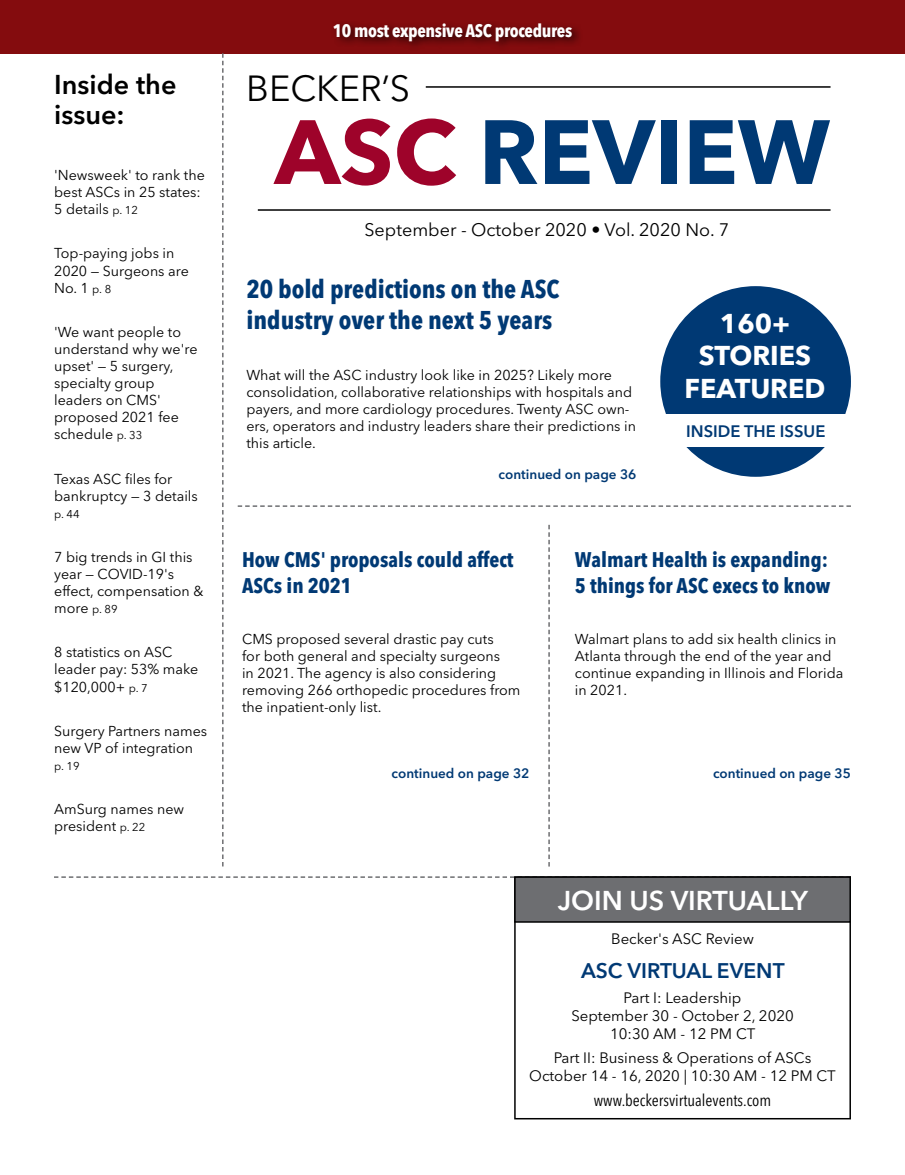
<style>
.page{position:relative;width:905px;height:1175px;background:#fff}
.page>*{position:absolute;margin:0;border:0;box-sizing:border-box;transform-origin:0 0}
.t1{font:700 90px "Avenir Next LT Pro";color:#003974}
.t2{font:36px "Avenir Next LT Pro";color:#000}
.t3{font:700 27px/32.4px "Avenir Next LT Pro";color:#fff;text-align:center}
.t4{font:600 27px/30px "Avenir Next LT Pro";color:#000}
.t5{font:600 27px "Avenir Next LT Pro";color:#fff}
.t6{font:700 condensed 25.5px/30.6px "Avenir Next LT Pro";color:#003974}
.t7{font:700 condensed 21px/25.2px "Avenir Next LT Pro";color:#003974}
.t8{font:600 21px "Avenir Next LT Pro";color:#003974}
.t9{font:18px "Avenir Next LT Pro";color:#000}
.t10{font:700 condensed 18px "Avenir Next LT Pro";letter-spacing:-.02em;color:#fff}
.t11{font:condensed 16.5px "Avenir Next LT Pro";color:#000}
.t12{font:600 16.5px "Avenir Next LT Pro";color:#003974}
.t13{font:15px/18px "Avenir Next LT Pro";color:#000;text-align:center}
.t14{font:14.25px/17.1px "Avenir Next LT Pro";color:#000}
.t15{font:600 13.5px "Avenir Next LT Pro";color:#003974}
.t16{font:11.25px "Avenir Next LT Pro";color:#000}
.s1{font-size:11.25px}
.s2{color:#9e032a}
</style>
<div class="page">
<hr style="left:258px;top:209px;width:572px;height:2px;background:#000">
<hr style="left:426px;top:86px;width:404px;height:2px;background:#000">
<div style="left:0;top:0;width:904px;height:53px;background:#840c0e"></div>
<svg style="left:222px;top:53px;width:1px;height:813px"></svg>
<svg style="left:548px;top:525px;width:2px;height:341px"></svg>
<svg style="left:54px;top:876px;width:460px;height:2px"></svg>
<svg style="left:238px;top:505px;width:612px;height:2px"></svg>
<div style="left:330px;top:19px;width:253px;height:33px;background:#000;opacity:.75"></div>
<div style="left:660px;top:286px;width:191px;height:191px;background:#003974;border-radius:50%"></div>
<div style="left:662px;top:414px;width:187px;height:33px;background:#fff"></div>
<div style="left:514px;top:876px;width:336px;height:243px;border:2px solid #000"></div>
<div style="left:515px;top:877px;width:335px;height:45px;background:#6d6e71"></div>
<div style="left:514px;top:876px;width:336px;height:46px;border:2px solid #000"></div>
<h3 class="t4" style="left:54px;top:69px;width:124px">Inside the issue:</h3>
<p class="t14" style="left:54px;top:166px;width:152px">'Newsweek' to rank the best ASCs in 25 states:<br>5 details <span class="s1">p. 12</span></p>
<p class="t14" style="left:54px;top:245px;width:136px">Top-paying jobs in<br>2020 — Surgeons are<br>No. 1 <span class="s1">p. 8</span></p>
<p class="t14" style="left:54px;top:323px;width:145px">'We want people to understand why we're upset' — 5 surgery, specialty group leaders on CMS' proposed 2021 fee schedule <span class="s1">p. 33</span></p>
<p class="t14" style="left:54px;top:470px;width:145px">Texas ASC files for bankruptcy — 3 details</p>
<p class="t16" style="left:54px;top:507px;width:27px">p. 44</p>
<p class="t14" style="left:54px;top:548px;width:151px">7 big trends in GI this year — COVID-19's effect, compensation &amp; more <span class="s1">p. 89</span></p>
<p class="t14" style="left:54px;top:643px;width:145px">8 statistics on ASC leader pay: 53% make $120,000+ <span class="s1">p. 7</span></p>
<p class="t14" style="left:54px;top:722px;width:154px">Surgery Partners names new VP of integration</p>
<p class="t16" style="left:54px;top:759px;width:27px">p. 19</p>
<p class="t14" style="left:54px;top:800px;width:131px">AmSurg names new president <span class="s1">p. 22</span></p>
<p class="t10" style="left:333px;top:20px;width:241px">10 most expensive ASC procedures</p>
<h2 class="t2" style="left:246px;top:67px;width:165px">BECKER’S</h2>
<h1 class="t1" style="left:275px;top:97px;width:557px"><span class="s2">ASC</span> REVIEW</h1>
<p class="t9" style="left:364px;top:219px;width:366px">September - October 2020 • Vol. 2020 No. 7</p>
<h3 class="t6" style="left:246px;top:273px;width:314px">20 bold predictions on the ASC industry over the next 5 years</h3>
<p class="t14" style="left:246px;top:366px;width:391px">What will the ASC industry look like in 2025? Likely more consolidation, collaborative relationships with hospitals and payers, and more cardiology procedures. Twenty ASC own&shy;ers, operators and industry leaders share their predictions in this article.</p>
<p class="t15" style="left:498px;top:465px;width:139px">continued on page 36</p>
<h3 class="t3" style="left:684px;top:307px;width:142px">160+<br>STORIES<br>FEATURED</h3>
<p class="t12" style="left:686px;top:421px;width:141px">INSIDE THE ISSUE</p>
<h3 class="t7" style="left:242px;top:547px;width:273px">How CMS' proposals could affect<br>ASCs in 2021</h3>
<p class="t14" style="left:242px;top:630px;width:280px">CMS proposed several drastic pay cuts<br>for both general and specialty surgeons<br>in 2021. The agency is also considering removing 266 orthopedic procedures from the inpatient-only list.</p>
<h3 class="t7" style="left:575px;top:547px;width:257px">Walmart Health is expanding:<br>5 things for ASC execs to know</h3>
<p class="t14" style="left:575px;top:630px;width:270px">Walmart plans to add six health clinics in<br>Atlanta through the end of the year and continue expanding in Illinois and Florida in 2021.</p>
<p class="t15" style="left:391px;top:765px;width:139px">continued on page 32</p>
<p class="t15" style="left:713px;top:764px;width:139px">continued on page 35</p>
<h3 class="t5" style="left:557px;top:884px;width:252px">JOIN US VIRTUALLY</h3>
<p class="t13" style="left:611px;top:929px;width:144px">Becker's ASC Review</p>
<h3 class="t8" style="left:581px;top:957px;width:205px">ASC VIRTUAL EVENT</h3>
<p class="t13" style="left:571px;top:988px;width:224px">Part I: Leadership<br>September 30 - October 2, 2020<br>10:30 AM - 12 PM CT</p>
<p class="t13" style="left:529px;top:1049px;width:308px">Part II: Business &amp; Operations of ASCs<br>October 14 - 16, 2020 | 10:30 AM - 12 PM CT</p>
<p class="t11" style="left:593px;top:1090px;width:179px">www.beckersvirtualevents.com</p>
</div>
